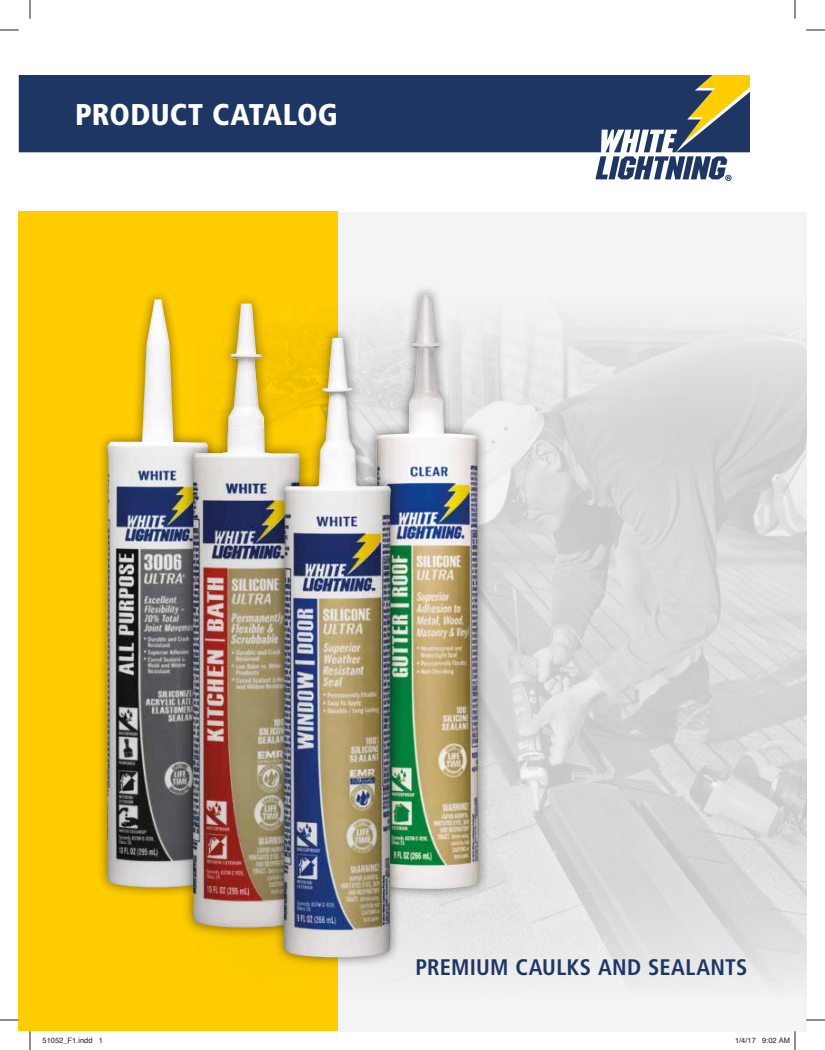
<style>
.page{position:relative;width:825px;height:1050px;background:#fff}
.page>*{position:absolute;margin:0;border:0;box-sizing:border-box;transform-origin:0 0}
.t1{font:900 condensed 30px "Frutiger";letter-spacing:.005em;color:#fff}
.t2{font:700 condensed 22.5px "Frutiger";letter-spacing:.015em;color:#1d3664}
.t3{font:7.5px "Helvetica";color:#241f1f}
</style>
<div class="page">
<div style="left:19px;top:212px;width:319px;height:819px;background:#ffcd00"></div>
<div style="left:19px;top:75px;width:576px;height:77px;background:#1d3664"></div>
<svg style="left:595px;top:75px;width:155px;height:106px"></svg>
<svg style="left:338px;top:212px;width:468px;height:819px"></svg>
<div style="left:365px;top:285px;width:125px;height:615px;background:#000;opacity:.5"></div>
<img style="left:376px;top:295px;width:103px;height:595px">
<div style="left:96px;top:289px;width:123px;height:610px;background:#000;opacity:.5"></div>
<img style="left:107px;top:299px;width:74px;height:590px">
<div style="left:181px;top:292px;width:130px;height:647px;background:#000;opacity:.5"></div>
<img style="left:192px;top:304px;width:108px;height:624px">
<div style="left:273px;top:327px;width:128px;height:641px;background:#000;opacity:.5"></div>
<img style="left:284px;top:338px;width:107px;height:619px">
<svg style="left:0;top:29px;width:19px;height:2px"></svg>
<svg style="left:806px;top:29px;width:19px;height:2px"></svg>
<svg style="left:0;top:1019px;width:19px;height:2px"></svg>
<svg style="left:806px;top:1019px;width:19px;height:2px"></svg>
<svg style="left:29px;top:0;width:2px;height:19px"></svg>
<svg style="left:29px;top:1031px;width:2px;height:19px"></svg>
<svg style="left:794px;top:0;width:2px;height:19px"></svg>
<svg style="left:762px;top:1031px;width:34px;height:19px"></svg>
<h1 class="t1" style="left:75px;top:96px;width:264px">PRODUCT CATALOG</h1>
<h2 class="t2" style="left:415px;top:954px;width:334px">PREMIUM CAULKS AND SEALANTS</h2>
<p class="t3" style="left:42px;top:1034px;width:62px">51052_F1.indd 1</p>
<p class="t3" style="left:735px;top:1034px;width:57px">1/4/17 9:02 AM</p>
</div>
